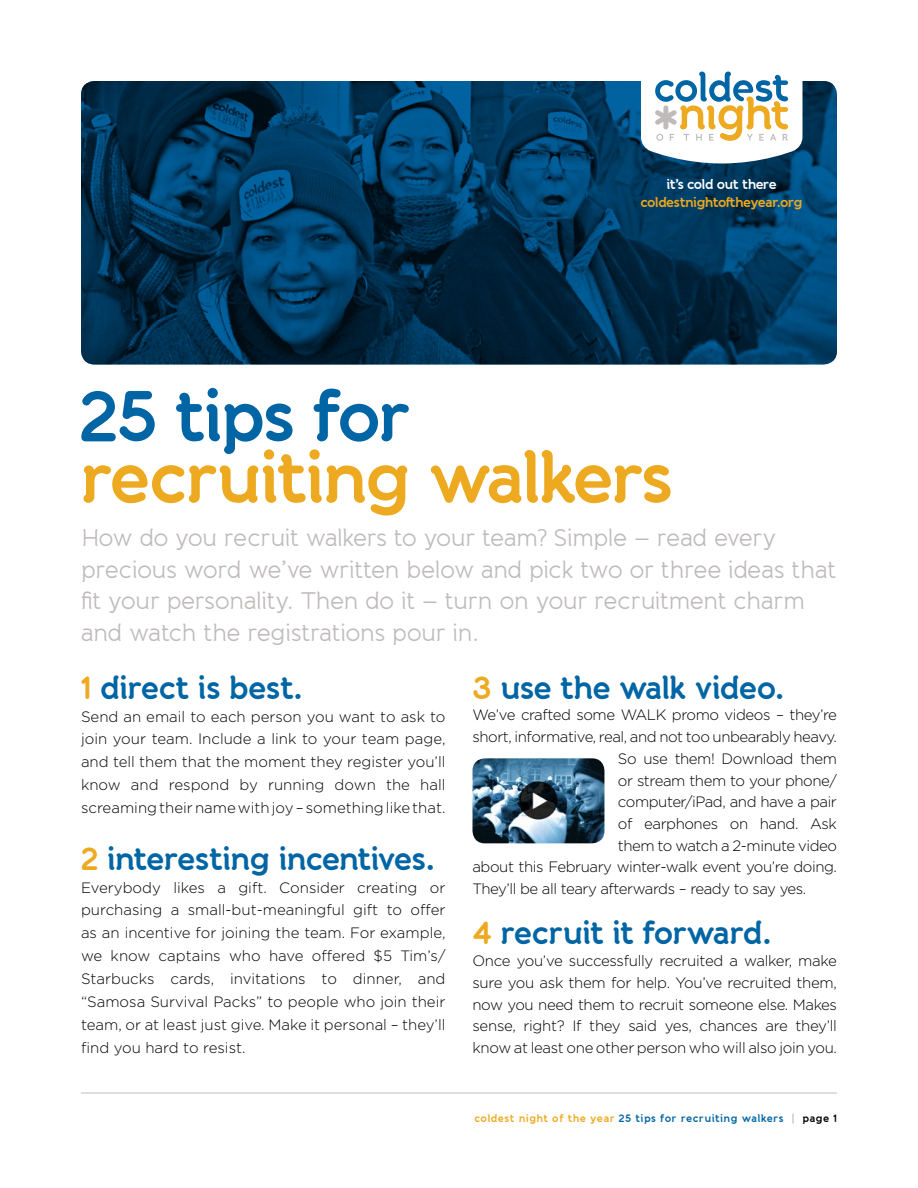
<style>
.page{position:relative;width:918px;height:1188px;background:#fff}
.page>*{position:absolute;margin:0;border:0;box-sizing:border-box;transform-origin:0 0}
.t1{font:700 70.5px "Banda";letter-spacing:-.045em;color:#eda920}
.t2{font:700 70.5px "Banda";letter-spacing:-.045em;color:#0065a4}
.t3{font:700 31.5px "Banda";letter-spacing:-.035em;color:#0065a4}
.t4{font:24px/31.5px "Banda";letter-spacing:-.02em;color:#bebbba}
.t5{font:300 15px/23px "Gotham HTF";letter-spacing:-.03em;color:#000;text-align:justify}
.t6{font:700 13.5px "Banda";letter-spacing:-.05em;color:#eda920}
.t7{font:700 13.5px "Banda";letter-spacing:-.05em;color:#fff}
.t8{font:700 10.5px "Banda";letter-spacing:.03em;color:#0065a4}
.s1{color:#eda920}
.s2{color:#bebbba}
.s3{color:#000}
</style>
<div class="page">
<hr style="left:81px;top:1093px;width:756px;height:1px;background:#bebbba">
<svg style="left:81px;top:81px;width:756px;height:283px;background:#003558"></svg>
<svg style="left:641px;top:71px;width:161px;height:92px"></svg>
<img style="left:472px;top:758px;width:132px;height:85px">
<p class="t7" style="left:666px;top:175px;width:112px">it’s cold out there</p>
<p class="t6" style="left:641px;top:193px;width:163px">coldestnightoftheyear.org</p>
<h1 class="t2" style="left:80px;top:372px;width:332px">25 tips for</h1>
<h1 class="t1" style="left:80px;top:434px;width:596px">recruiting walkers</h1>
<h3 class="t4" style="left:81px;top:522px;width:757px">How do you recruit walkers to your team? Simple – read every precious word we’ve written below and pick two or three ideas that fit your personality. Then do it – turn on your recruitment charm and watch the registrations pour in.</h3>
<h2 class="t3" style="left:81px;top:668px;width:223px"><span class="s1">1</span> direct is best.</h2>
<p class="t5" style="left:81px;top:705px;width:366px">Send an email to each person you want to ask to join your team. Include a link to your team page, and tell them that the moment they register you’ll know and respond by running down the hall screaming their name with joy – something like that.</p>
<h2 class="t3" style="left:81px;top:839px;width:355px"><span class="s1">2</span> interesting incentives.</h2>
<p class="t5" style="left:81px;top:876px;width:366px">Everybody likes a gift. Consider creating or purchasing a small-but-meaningful gift to offer as an incentive for joining the team. For example, we know captains who have offered $5 Tim’s/ Starbucks cards, invitations to dinner, and “Samosa Survival Packs” to people who join their team, or at least just give. Make it personal – they’ll find you hard to resist.</p>
<h2 class="t3" style="left:472px;top:668px;width:313px"><span class="s1">3</span> use the walk video.</h2>
<p class="t5" style="left:472px;top:703px;width:366px">We’ve crafted some WALK promo videos – they’re</p>
<p class="t5" style="left:472px;top:725px;width:366px">short, informative, real, and not too unbearably heavy.</p>
<p class="t5" style="left:618px;top:747px;width:221px">So use them! Download them</p>
<p class="t5" style="left:618px;top:769px;width:221px">or stream them to your phone/</p>
<p class="t5" style="left:618px;top:790px;width:221px">computer/iPad, and have a pair</p>
<p class="t5" style="left:618px;top:812px;width:221px">of earphones on hand. Ask</p>
<p class="t5" style="left:618px;top:834px;width:221px">them to watch a 2-minute video</p>
<p class="t5" style="left:472px;top:855px;width:366px">about this February winter-walk event you’re doing.</p>
<p class="t5" style="left:472px;top:877px;width:335px">They’ll be all teary afterwards – ready to say yes.</p>
<h2 class="t3" style="left:472px;top:913px;width:301px"><span class="s1">4</span> recruit it forward.</h2>
<p class="t5" style="left:472px;top:950px;width:366px;line-height:21.8px">Once you’ve successfully recruited a walker, make sure you ask them for help. You’ve recruited them, now you need them to recruit someone else. Makes sense, right? If they said yes, chances are they’ll know at least one other person who will also join you.</p>
<p class="t8" style="left:474px;top:1112px;width:364px"><span class="s1">coldest night of the year</span> 25 tips for recruiting walkers <span class="s2">|</span> <span class="s3">page 1</span></p>
</div>
